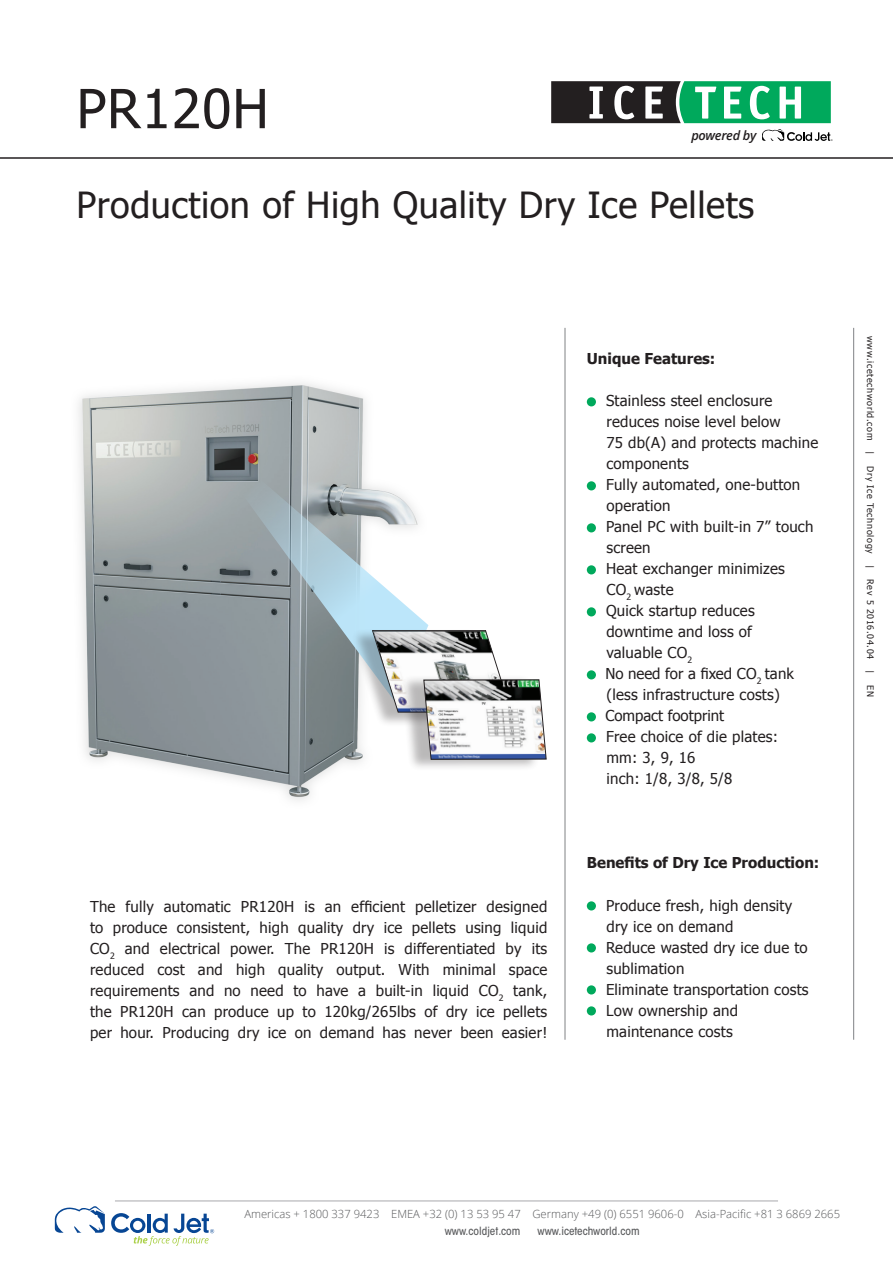
<style>
.page{position:relative;width:893px;height:1263px;background:#fff}
.page>*{position:absolute;margin:0;border:0;box-sizing:border-box;transform-origin:0 0}
.t1{font:54px "Tahoma";letter-spacing:.015em;color:#231f20}
.t2{font:36px "Tahoma";letter-spacing:.015em;color:#231f20}
.t3{font:15px/21px "Tahoma";letter-spacing:.015em;color:#231f20}
.t4{font:700 15px "Tahoma";color:#231f20}
.t5{font:italic 600 12.9px "Open Sans";letter-spacing:-.025em;color:#231f20}
.t6{font:300 11.25px "Open Sans";color:#57585a}
.t7{font:500 condensed 11.25px "ITC Avant Garde Std";color:#57585a}
.t8{font:9px "Tahoma";letter-spacing:.075em;color:#231f20}
</style>
<div class="page">
<img style="left:78px;top:347px;width:487px;height:492px">
<div style="left:587px;top:397px;width:9px;height:9px;background:#00a95c;border-radius:50%"></div>
<div style="left:587px;top:481px;width:9px;height:9px;background:#00a95c;border-radius:50%"></div>
<div style="left:587px;top:523px;width:9px;height:9px;background:#00a95c;border-radius:50%"></div>
<div style="left:587px;top:565px;width:9px;height:9px;background:#00a95c;border-radius:50%"></div>
<div style="left:587px;top:607px;width:9px;height:9px;background:#00a95c;border-radius:50%"></div>
<div style="left:587px;top:670px;width:9px;height:9px;background:#00a95c;border-radius:50%"></div>
<div style="left:587px;top:712px;width:9px;height:9px;background:#00a95c;border-radius:50%"></div>
<div style="left:587px;top:733px;width:9px;height:9px;background:#00a95c;border-radius:50%"></div>
<div style="left:587px;top:901px;width:9px;height:9px;background:#00a95c;border-radius:50%"></div>
<div style="left:587px;top:943px;width:9px;height:9px;background:#00a95c;border-radius:50%"></div>
<div style="left:587px;top:985px;width:9px;height:9px;background:#00a95c;border-radius:50%"></div>
<div style="left:587px;top:1006px;width:9px;height:9px;background:#00a95c;border-radius:50%"></div>
<hr style="left:565px;top:328px;width:1px;height:712px;background:#808285">
<hr style="left:853px;top:328px;width:1px;height:712px;background:#808285">
<svg style="left:551px;top:81px;width:282px;height:60px"></svg>
<hr style="left:0;top:157px;width:893px;height:2px;background:#231f20">
<hr style="left:115px;top:1201px;width:663px;height:1px;background:#a8a9ad">
<svg style="left:54px;top:1206px;width:51px;height:27px"></svg>
<svg style="left:111px;top:1213px;width:103px;height:33px"></svg>
<svg style="left:236px;top:468px;width:192px;height:235px"></svg>
<div style="left:351px;top:629px;width:155px;height:98px;background:#231f20;opacity:.31"></div>
<div style="left:401px;top:674px;width:139px;height:97px;background:#231f20;opacity:.31"></div>
<svg style="left:371px;top:630px;width:176px;height:130px"></svg>
<h1 class="t1" style="left:77px;top:72px;width:194px">PR120H</h1>
<p class="t5" style="left:691px;top:127px;width:67px">powered by</p>
<h2 class="t2" style="left:77px;top:181px;width:679px">Production of High Quality Dry Ice Pellets</h2>
<p class="t3" style="left:90px;top:895px;width:459px;text-align:justify">The fully automatic PR120H is an efficient pelletizer designed to produce consistent, high quality dry ice pellets using liquid CO<sub>2</sub> and electrical power. The PR120H is differentiated by its reduced cost and high quality output. With minimal space requirements and no need to have a built-in liquid CO<sub>2</sub> tank, the PR120H can produce up to 120kg/265lbs of dry ice pellets per hour. Producing dry ice on demand has never been easier!</p>
<p class="t4" style="left:587px;top:348px;width:130px">Unique Features:</p>
<p class="t3" style="left:605px;top:390px;width:214px">Stainless steel enclosure reduces noise level below<br>75 db(A) and protects machine components<br>Fully automated, one-button operation<br>Panel PC with built-in 7” touch screen<br>Heat exchanger minimizes<br>CO<sub>2</sub> waste<br>Quick startup reduces downtime and loss of<br>valuable CO<sub>2<br></sub>No need for a fixed CO<sub>2</sub> tank (less infrastructure costs)<br>Compact footprint<br>Free choice of die plates:<br>mm: 3, 9, 16<br>inch: 1/8, 3/8, 5/8</p>
<p class="t4" style="left:587px;top:852px;width:234px">Benefits of Dry Ice Production:</p>
<p class="t3" style="left:606px;top:894px;width:204px">Produce fresh, high density dry ice on demand<br>Reduce wasted dry ice due to sublimation<br>Eliminate transportation costs<br>Low ownership and maintenance costs</p>
<p class="t8" style="left:876px;top:336px;width:362px;rotate:90deg">www.icetechworld.com | Dry Ice Technology | Rev 5 2016.04.04 | EN</p>
<p class="t6" style="left:244px;top:1206px;width:597px">Americas + 1800 337 9423 EMEA +32 (0) 13 53 95 47 Germany +49 (0) 6551 9606-0 Asia-Pacific +81 3 6869 2665</p>
<p class="t7" style="left:445px;top:1224px;width:77px">www.coldjet.com</p>
<p class="t7" style="left:537px;top:1224px;width:104px">www.icetechworld.com</p>
</div>
